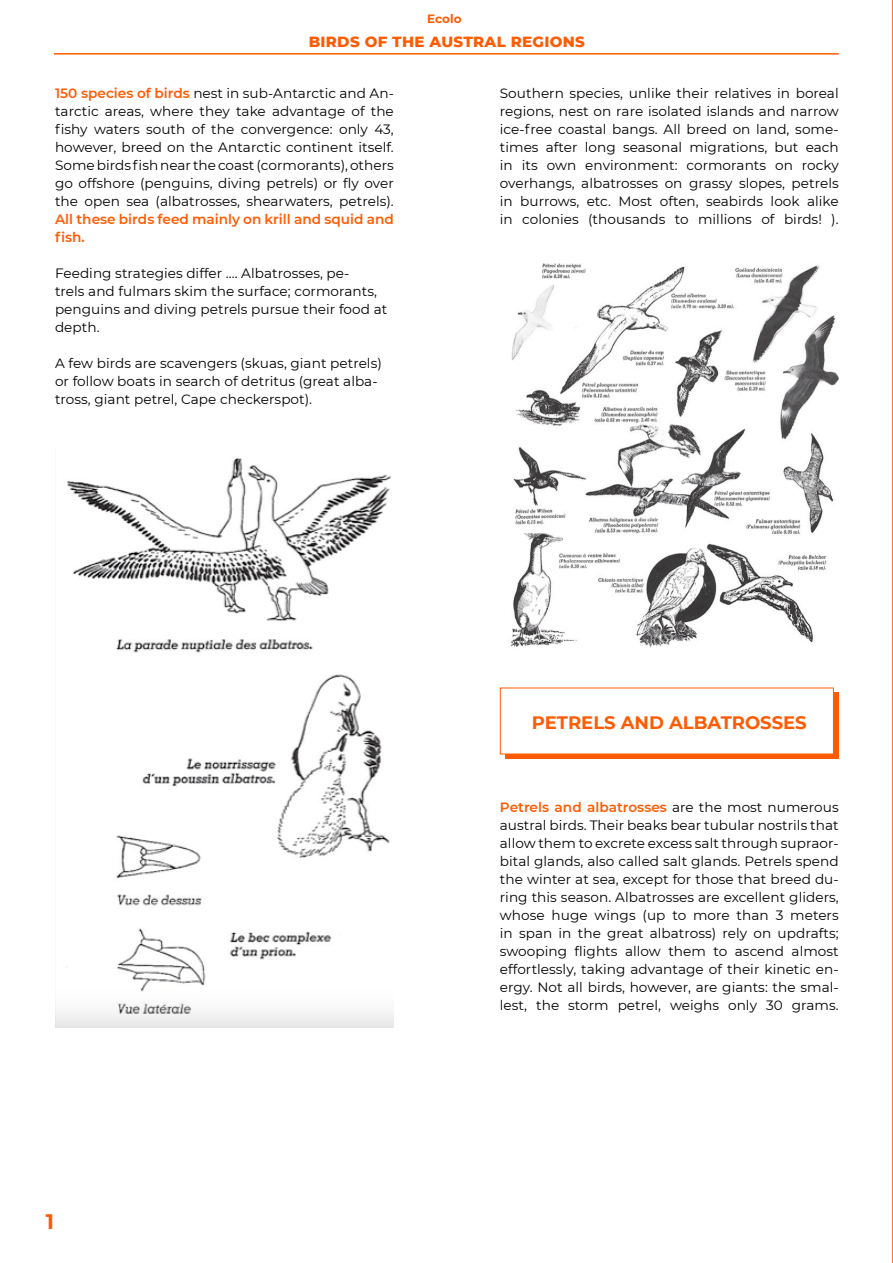
<style>
.page{position:relative;width:893px;height:1263px;background:#fff}
.page>*{position:absolute;margin:0;border:0;box-sizing:border-box;transform-origin:0 0}
.t1{font:700 21px "Montserrat";color:#ff5b00}
.t2{font:700 18px "Montserrat";color:#ff5b00}
.t3{font:800 15px "Montserrat";letter-spacing:.02em;color:#ff5b00}
.t4{font:13.5px/18px "Montserrat";letter-spacing:.005em;color:#000;text-align:justify}
.t5{font:600 13.5px "Montserrat";color:#ff5b00}
.t6{font:700 12px "Montserrat";color:#ff5b00}
.s1{font-weight:600;color:#ff5b00}
</style>
<div class="page">
<hr style="left:54px;top:53px;width:785px;height:2px;background:#ff5b00">
<hr style="left:892px;top:0;width:1px;height:1263px;background:#ff5b00">
<img style="left:55px;top:458px;width:339px;height:569px">
<img style="left:510px;top:264px;width:329px;height:384px">
<div style="left:505px;top:693px;width:334px;height:66px;background:#ff5b00"></div>
<div style="left:500px;top:688px;width:334px;height:66px;background:#fff"></div>
<p class="t6" style="left:427px;top:10px;width:36px">Ecolo</p>
<p class="t3" style="left:309px;top:31px;width:278px">BIRDS OF THE AUSTRAL REGIONS</p>
<p class="t4" style="left:55px;top:84px;width:340px"><span class="s1">150 species of birds</span> nest in sub-Antarctic and An&shy;tarctic areas, where they take advantage of the fishy waters south of the convergence: only 43, however, breed on the Antarctic continent itself.<br>Some birds fish near the coast (cormorants), others go offshore (penguins, diving petrels) or fly over the open sea (albatrosses, shearwaters, petrels).<br><span class="s1">All these birds feed mainly on krill and squid and</span></p>
<p class="t5" style="left:55px;top:228px;width:31px">fish.</p>
<p class="t4" style="left:55px;top:264px;width:334px;text-align:left">Feeding strategies differ .... Albatrosses, pe-<br>trels and fulmars skim the surface; cormorants, penguins and diving petrels pursue their food at depth.</p>
<p class="t4" style="left:55px;top:354px;width:328px;text-align:left">A few birds are scavengers (skuas, giant petrels) or follow boats in search of detritus (great alba&shy;tross, giant petrel, Cape checkerspot).</p>
<p class="t4" style="left:500px;top:84px;width:340px">Southern species, unlike their relatives in boreal regions, nest on rare isolated islands and narrow ice-free coastal bangs. All breed on land, some&shy;times after long seasonal migrations, but each in its own environment: cormorants on rocky overhangs, albatrosses on grassy slopes, petrels in burrows, etc. Most often, seabirds look alike in colonies (thousands to millions of birds! ).</p>
<p class="t1" style="left:46px;top:1206px;width:10px">1</p>
<p class="t2" style="left:532px;top:710px;width:276px">PETRELS AND ALBATROSSES</p>
<p class="t4" style="left:500px;top:797px;width:340px"><span class="s1">Petrels and albatrosses</span> are the most numerous austral birds. Their beaks bear tubular nostrils that allow them to excrete excess salt through supraor&shy;bital glands, also called salt glands. Petrels spend the winter at sea, except for those that breed du&shy;ring this season. Albatrosses are excellent gliders, whose huge wings (up to more than 3 meters in span in the great albatross) rely on updrafts; swooping flights allow them to ascend almost effortlessly, taking advantage of their kinetic en&shy;ergy. Not all birds, however, are giants: the smal&shy;lest, the storm petrel, weighs only 30 grams.</p>
</div>
